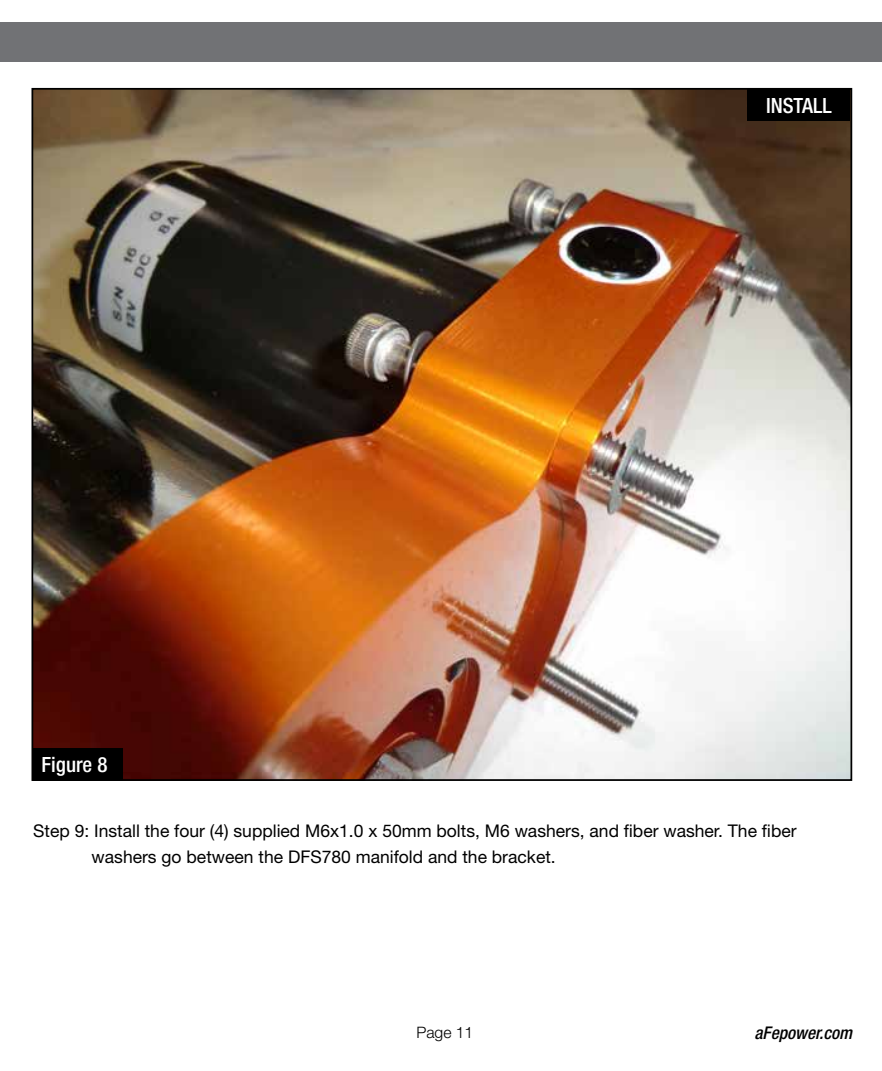
<style>
.page{position:relative;width:882px;height:1071px;background:#fff}
.page>*{position:absolute;margin:0;border:0;box-sizing:border-box;transform-origin:0 0}
.t1{font:500 condensed 21px "Helvetica Neue";color:#fff}
.t2{font:17.5px/26.2px "Helvetica Neue";color:#000}
.t3{font:italic 500 condensed 17.5px "Helvetica Neue";color:#000}
.t4{font:300 15.75px "Helvetica Neue";color:#000}
</style>
<div class="page">
<div style="left:0;top:23px;width:882px;height:39px;background:#717275"></div>
<img style="left:35px;top:91px;width:814px;height:687px">
<div style="left:33px;top:748px;width:90px;height:33px;background:#000"></div>
<div style="left:747px;top:88px;width:103px;height:33px;background:#000"></div>
<p class="t1" style="left:42px;top:752px;width:67px">Figure 8</p>
<p class="t1" style="left:766px;top:93px;width:67px">INSTALL</p>
<p class="t2" style="left:92px;top:817px;width:706px;text-indent:-58px">Step 9: Install the four (4) supplied M6x1.0 x 50mm bolts, M6 washers, and fiber washer. The fiber washers go between the DFS780 manifold and the bracket.</p>
<p class="t4" style="left:416px;top:1023px;width:58px">Page 11</p>
<p class="t3" style="left:755px;top:1023px;width:99px">aFepower.com</p>
</div>
